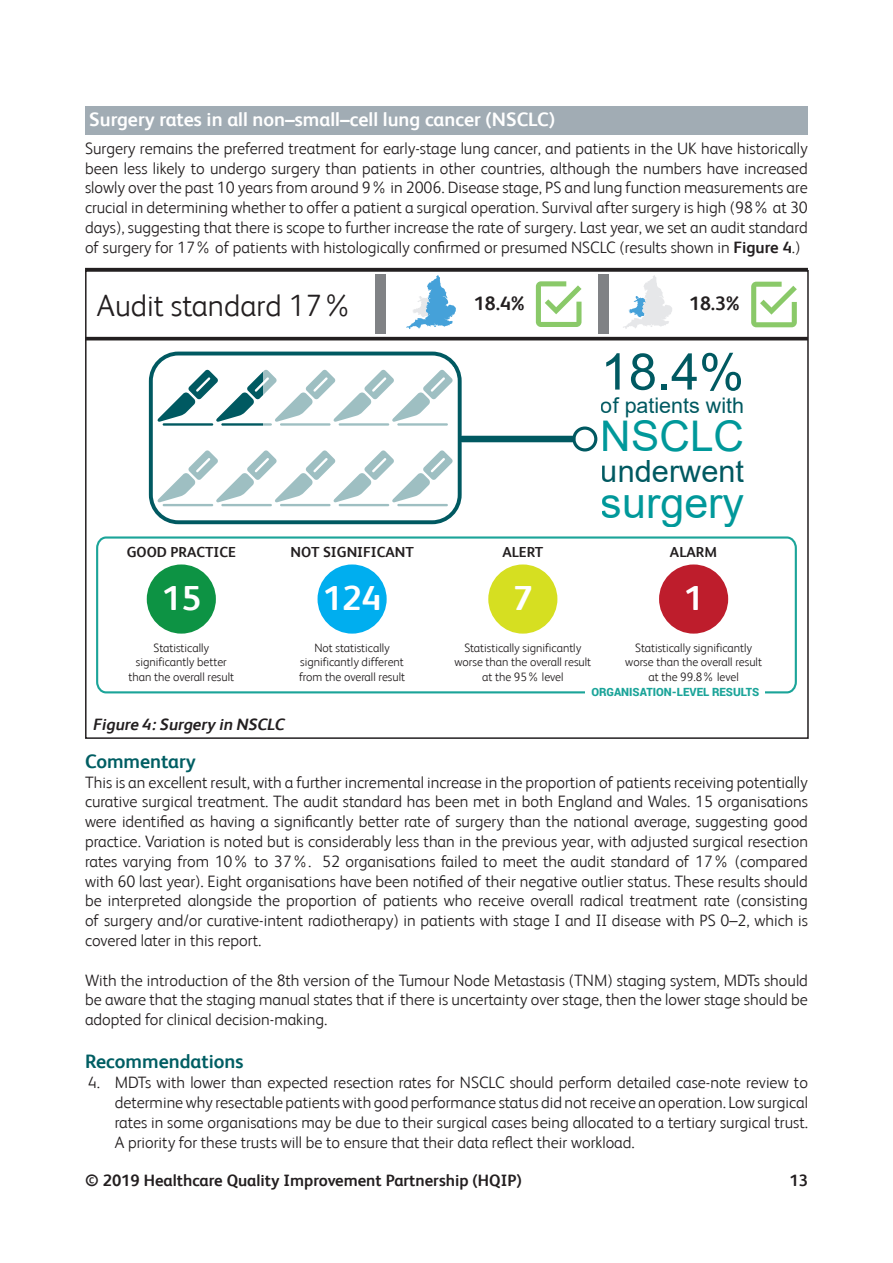
<style>
.page{position:relative;width:893px;height:1263px;background:#fff}
.page>*{position:absolute;margin:0;border:0;box-sizing:border-box;transform-origin:0 0}
.t1{font:50.55px "Arial";color:#005961}
.t2{font:43.05px "Arial";color:#00989a}
.t3{font:42.3px "Arial";color:#00989a}
.t4{font:700 34.95px "FS Albert";color:#fff}
.t5{font:300 30.9px "FS Albert";color:#231f20}
.t6{font:30.75px "Arial";color:#005961}
.t7{font:21.45px "Arial";color:#005961}
.Heading4{font:700 19.5px "FS Albert";color:#fff}
.Body-text{font:700 19.5px "FS Albert";color:#005e63}
.t8{font:700 19.5px "FS Albert";color:#231f20}
.Body-text-2{font:300 16.5px/19.8px "FS Albert";color:#231f20;text-align:justify}
.t9{font:700 16.5px "FS Albert";color:#231f20}
.t10{font:italic 700 16.5px "FS Albert";color:#231f20}
.t11{font:700 14.55px "FS Albert";color:#231f20}
.t12{font:300 12.15px/14.5px "FS Albert";color:#231f20;text-align:center}
.t13{font:900 11.25px "Roboto";color:#1ba499}
.s1{font-weight:700}
</style>
<div class="page">
<div style="left:85px;top:106px;width:723px;height:28px;background:#a1acb4"></div>
<div style="left:459px;top:436px;width:116px;height:6px;background:#005961;border-radius:3px"></div>
<div style="left:572px;top:426px;width:25px;height:25px;border:3px solid #005961;border-radius:50%"></div>
<div style="left:149px;top:352px;width:313px;height:172px;border:4px solid #005961;border-radius:28px"></div>
<hr style="left:163px;top:423px;width:50px;height:3px;background:#005961">
<hr style="left:221px;top:423px;width:51px;height:3px;background:#005961">
<svg style="left:157px;top:370px;width:106px;height:52px"></svg>
<svg style="left:157px;top:439px;width:298px;height:72px"></svg>
<svg style="left:263px;top:367px;width:191px;height:59px"></svg>
<hr style="left:85px;top:268px;width:723px;height:3px;background:#231f20">
<hr style="left:85px;top:337px;width:723px;height:3px;background:#231f20">
<svg style="left:536px;top:281px;width:45px;height:46px"></svg>
<svg style="left:751px;top:282px;width:46px;height:45px"></svg>
<div style="left:376px;top:274px;width:10px;height:60px;background:#808285"></div>
<div style="left:598px;top:274px;width:11px;height:60px;background:#808285"></div>
<svg style="left:406px;top:275px;width:50px;height:54px"></svg>
<svg style="left:623px;top:275px;width:49px;height:54px"></svg>
<svg style="left:96px;top:536px;width:701px;height:158px"></svg>
<div style="left:585px;top:686px;width:180px;height:14px;background:#fff"></div>
<div style="left:318px;top:564px;width:69px;height:70px;background:#00aeef;border-radius:50%"></div>
<div style="left:488px;top:564px;width:69px;height:70px;background:#d6df21;border-radius:50%"></div>
<div style="left:659px;top:564px;width:69px;height:70px;background:#be1d2c;border-radius:50%"></div>
<div style="left:85px;top:270px;width:724px;height:469px;border:2px solid #231f20"></div>
<p class="Heading4" style="left:89px;top:108px;width:467px">Surgery rates in all non–small–cell lung cancer (NSCLC)</p>
<p class="Body-text-2" style="left:85px;top:138px;width:724px">Surgery remains the preferred treatment for early-stage lung cancer, and patients in the UK have historically been less likely to undergo surgery than patients in other countries, although the numbers have increased slowly over the past 10 years from around 9% in 2006. Disease stage, PS and lung function measurements are crucial in determining whether to offer a patient a surgical operation. Survival after surgery is high (98% at 30 days), suggesting that there is scope to further increase the rate of surgery. Last year, we set an audit standard of surgery for 17% of patients with histologically confirmed or presumed NSCLC (results shown in <span class="s1">Figure 4</span>.)</p>
<p class="t5" style="left:97px;top:288px;width:257px">Audit standard 17%</p>
<p class="t8" style="left:474px;top:292px;width:52px">18.4%</p>
<p class="t8" style="left:689px;top:292px;width:52px">18.3%</p>
<h1 class="t1" style="left:601px;top:337px;width:145px">18.4%</h1>
<h3 class="t7" style="left:601px;top:391px;width:145px">of patients with</h3>
<h3 class="t3" style="left:601px;top:407px;width:145px">NSCLC</h3>
<h3 class="t6" style="left:601px;top:450px;width:145px">underwent</h3>
<h2 class="t2" style="left:601px;top:473px;width:145px">surgery</h2>
<p class="t11" style="left:127px;top:543px;width:111px">GOOD PRACTICE</p>
<p class="t11" style="left:290px;top:543px;width:125px">NOT SIGNIFICANT</p>
<p class="t11" style="left:502px;top:543px;width:42px">ALERT</p>
<p class="t11" style="left:670px;top:543px;width:49px">ALARM</p>
<p class="t4" style="left:162px;top:578px;width:41px">15</p>
<p class="t4" style="left:323px;top:578px;width:60px">124</p>
<p class="t4" style="left:513px;top:578px;width:21px">7</p>
<p class="t4" style="left:684px;top:578px;width:21px">1</p>
<p class="t12" style="left:129px;top:640px;width:107px">Statistically significantly better than the overall result</p>
<p class="t12" style="left:299px;top:640px;width:108px">Not statistically significantly different from the overall result</p>
<p class="t12" style="left:454px;top:640px;width:138px">Statistically significantly worse than the overall result at the 95% level</p>
<p class="t12" style="left:625px;top:640px;width:138px">Statistically significantly worse than the overall result at the 99.8% level</p>
<p class="t13" style="left:591px;top:684px;width:169px">ORGANISATION-LEVEL RESULTS</p>
<p class="t10" style="left:94px;top:715px;width:193px">Figure 4: Surgery in NSCLC</p>
<p class="Body-text" style="left:85px;top:750px;width:112px">Commentary</p>
<p class="Body-text-2" style="left:85px;top:772px;width:724px">This is an excellent result, with a further incremental increase in the proportion of patients receiving potentially curative surgical treatment. The audit standard has been met in both England and Wales. 15 organisations were identified as having a significantly better rate of surgery than the national average, suggesting good practice. Variation is noted but is considerably less than in the previous year, with adjusted surgical resection rates varying from 10% to 37%. 52 organisations failed to meet the audit standard of 17% (compared with 60 last year). Eight organisations have been notified of their negative outlier status. These results should be interpreted alongside the proportion of patients who receive overall radical treatment rate (consisting of surgery and/or curative-intent radiotherapy) in patients with stage I and II disease with PS 0–2, which is covered later in this report.</p>
<p class="Body-text-2" style="left:85px;top:970px;width:724px">With the introduction of the 8th version of the Tumour Node Metastasis (TNM) staging system, MDTs should be aware that the staging manual states that if there is uncertainty over stage, then the lower stage should be adopted for clinical decision-making.</p>
<p class="Body-text" style="left:85px;top:1050px;width:160px">Recommendations</p>
<p class="Body-text-2" style="left:115px;top:1072px;width:695px;text-indent:-27px">4. MDTs with lower than expected resection rates for NSCLC should perform detailed case-note review to determine why resectable patients with good performance status did not receive an operation. Low surgical rates in some organisations may be due to their surgical cases being allocated to a tertiary surgical trust.<br>A priority for these trusts will be to ensure that their data reflect their workload.</p>
<p class="t9" style="left:85px;top:1171px;width:438px">© 2019 Healthcare Quality Improvement Partnership (HQIP)</p>
<p class="t9" style="left:789px;top:1171px;width:20px">13</p>
</div>
